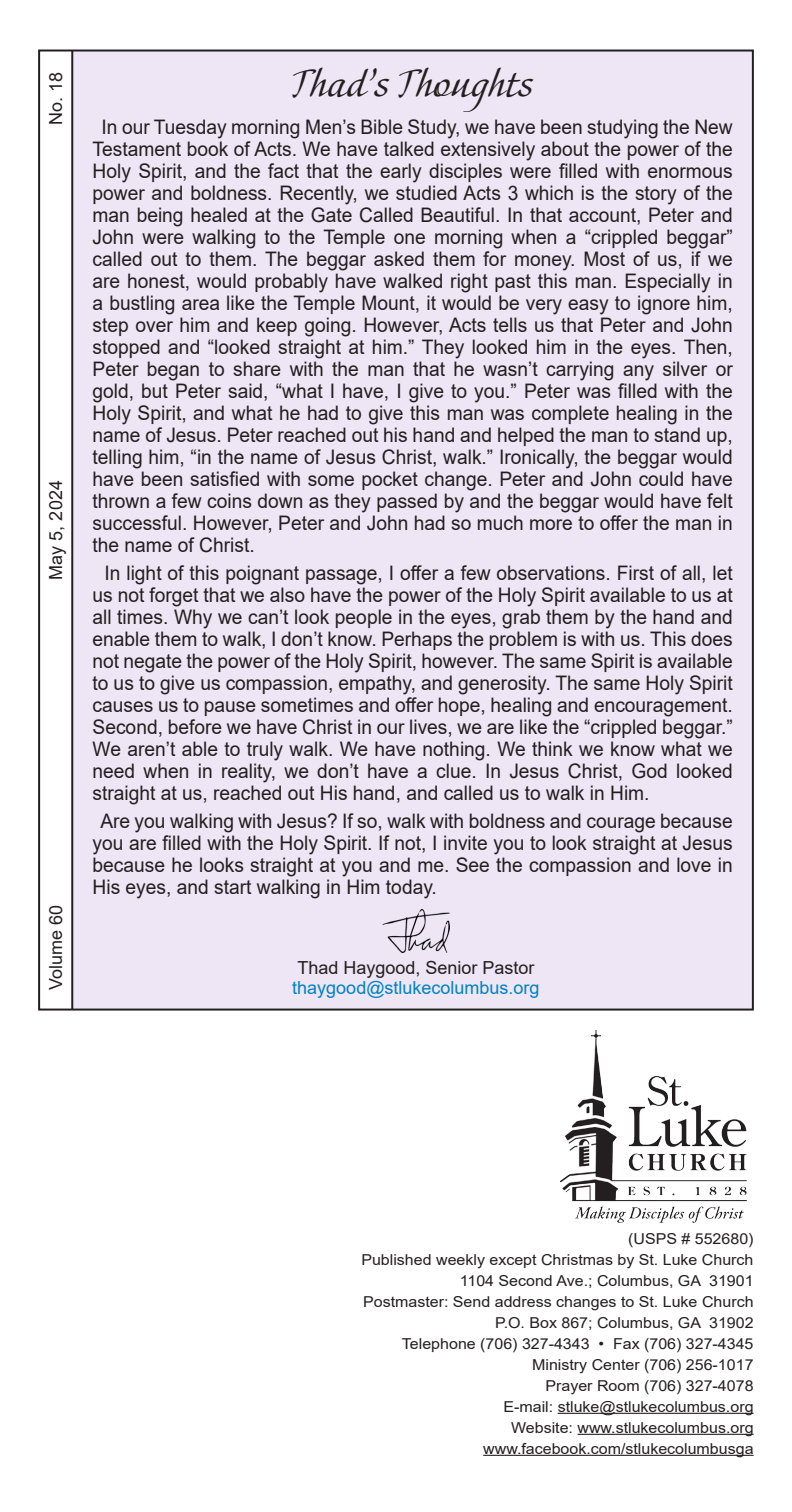
<style>
.page{position:relative;width:792px;height:1512px;background:#fff}
.page>*{position:absolute;margin:0;border:0;box-sizing:border-box;transform-origin:0 0}
.t1{font:38px "Adventure";color:#231f20}
.t2{font:20px/22px "Arial";color:#231f20;text-align:justify;scale:.96 1}
.Body_text{font:18px "Arial";color:#231f20}
.t3{font:18px "Arial";color:#0082c3}
.Body_text-2{font:15px "Arial";color:#231f20;scale:1.06 1}
</style>
<div class="page">
<hr style="left:558px;top:1413px;width:196px;height:1px;background:#231f20">
<hr style="left:578px;top:1434px;width:176px;height:1px;background:#231f20">
<hr style="left:483px;top:1455px;width:271px;height:1px;background:#231f20">
<img style="left:560px;top:1030px;width:187px;height:193px">
<div style="left:73px;top:52px;width:679px;height:957px;background:#eee6f4"></div>
<img style="left:383px;top:909px;width:66px;height:44px">
<hr style="left:71px;top:51px;width:2px;height:958px;background:#231f20">
<p class="Body_text" style="left:44px;top:125px;width:55px;rotate:-90deg">No. 18</p>
<p class="Body_text" style="left:44px;top:580px;width:101px;rotate:-90deg">May 5, 2024</p>
<p class="Body_text" style="left:44px;top:990px;width:87px;rotate:-90deg">Volume 60</p>
<p class="t1" style="left:292px;top:60px;width:243px">Thad’s Thoughts</p>
<p class="t2" style="left:93px;top:115px;width:668px;text-indent:9px">In our Tuesday morning Men’s Bible Study, we have been studying the New Testament book of Acts. We have talked extensively about the power of the Holy Spirit, and the fact that the early disciples were filled with enormous power and boldness. Recently, we studied Acts 3 which is the story of the man being healed at the Gate Called Beautiful. In that account, Peter and John were walking to the Temple one morning when a “crippled beggar” called out to them. The beggar asked them for money. Most of us, if we are honest, would probably have walked right past this man. Especially in a bustling area like the Temple Mount, it would be very easy to ignore him, step over him and keep going. However, Acts tells us that Peter and John stopped and “looked straight at him.” They looked him in the eyes. Then, Peter began to share with the man that he wasn’t carrying any silver or gold, but Peter said, “what I have, I give to you.” Peter was filled with the Holy Spirit, and what he had to give this man was complete healing in the name of Jesus. Peter reached out his hand and helped the man to stand up, telling him, “in the name of Jesus Christ, walk.” Ironically, the beggar would have been satisfied with some pocket change. Peter and John could have thrown a few coins down as they passed by and the beggar would have felt successful. However, Peter and John had so much more to offer the man in the name of Christ.</p>
<p class="t2" style="left:93px;top:561px;width:668px;text-indent:12px">In light of this poignant passage, I offer a few observations. First of all, let us not forget that we also have the power of the Holy Spirit available to us at all times. Why we can’t look people in the eyes, grab them by the hand and enable them to walk, I don’t know. Perhaps the problem is with us. This does not negate the power of the Holy Spirit, however. The same Spirit is available to us to give us compassion, empathy, and generosity. The same Holy Spirit causes us to pause sometimes and offer hope, healing and encouragement.<br>Second, before we have Christ in our lives, we are like the “crippled beggar.” We aren’t able to truly walk. We have nothing. We think we know what we need when in reality, we don’t have a clue. In Jesus Christ, God looked straight at us, reached out His hand, and called us to walk in Him.</p>
<p class="t2" style="left:93px;top:809px;width:668px;text-indent:8px">Are you walking with Jesus? If so, walk with boldness and courage because you are filled with the Holy Spirit. If not, I invite you to look straight at Jesus because he looks straight at you and me. See the compassion and love in His eyes, and start walking in Him today.</p>
<p class="Body_text" style="left:297px;top:955px;width:239px">Thad Haygood, Senior Pastor</p>
<p class="t3" style="left:292px;top:975px;width:249px">thaygood@stlukecolumbus.org</p>
<p class="Body_text-2" style="left:628px;top:1228px;width:120px">(USPS # 552680)</p>
<p class="Body_text-2" style="left:361px;top:1249px;width:371px">Published weekly except Christmas by St. Luke Church</p>
<p class="Body_text-2" style="left:460px;top:1270px;width:279px">1104 Second Ave.; Columbus, GA 31901</p>
<p class="Body_text-2" style="left:363px;top:1291px;width:370px">Postmaster: Send address changes to St. Luke Church</p>
<p class="Body_text-2" style="left:495px;top:1312px;width:245px">P.O. Box 867; Columbus, GA 31902</p>
<p class="Body_text-2" style="left:402px;top:1333px;width:333px">Telephone (706) 327-4343 • Fax (706) 327-4345</p>
<p class="Body_text-2" style="left:532px;top:1354px;width:210px">Ministry Center (706) 256-1017</p>
<p class="Body_text-2" style="left:545px;top:1375px;width:198px">Prayer Room (706) 327-4078</p>
<p class="Body_text-2" style="left:503px;top:1396px;width:237px">E-mail: stluke@stlukecolumbus.org</p>
<p class="Body_text-2" style="left:511px;top:1417px;width:230px">Website: www.stlukecolumbus.org</p>
<p class="Body_text-2" style="left:483px;top:1438px;width:257px">www.facebook.com/stlukecolumbusga</p>
</div>
